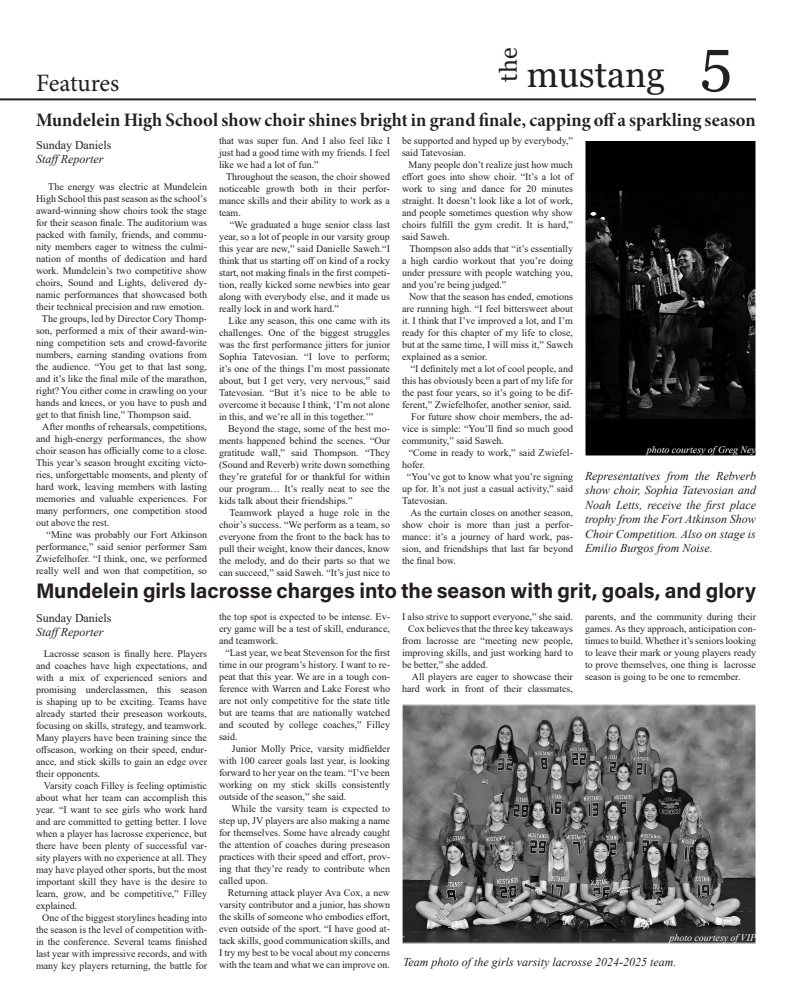
<style>
.page{position:relative;width:792px;height:1008px;background:#fff}
.page>*{position:absolute;margin:0;border:0;box-sizing:border-box;transform-origin:0 0}
.t1{font:60px "Georgia";color:#231f20}
.t2{font:36px "Georgia";color:#231f20}
.t3{font:25px "Minion Pro";letter-spacing:-.01em;color:#231f20}
.t4{font:24px "Georgia";color:#231f20}
.t5{font:21px "Acumin Variable Concept";color:#231f20}
.t6{font:19px "Minion Variable Concept";letter-spacing:.005em;color:#231f20}
.t7{font:italic 12px/14.4px "Times New Roman";color:#231f20;text-align:justify}
.t8{font:12px "Times New Roman";color:#231f20}
.t9{font:10px/12px "Times New Roman";color:#231f20;text-align:justify}
.t10{font:italic 10px "Times New Roman";color:#fff}
</style>
<div class="page">
<hr style="left:0;top:98px;width:756px;height:2px;background:#231f20">
<img style="left:587px;top:142px;width:167px;height:312px">
<div style="left:585px;top:134px;width:171px;height:322px;border:1px solid #fff"></div>
<img style="left:404px;top:707px;width:350px;height:234px">
<p class="t4" style="left:494px;top:82px;width:35px;rotate:-90deg">the</p>
<p class="t1" style="left:700px;top:24px;width:33px">5</p>
<p class="t6" style="left:36px;top:107px;width:722px">Mundelein High School show choir shines bright in grand finale, capping off a sparkling season</p>
<p class="t8" style="left:36px;top:136px;width:77px">Sunday Daniels</p>
<p class="t7" style="left:36px;top:152px;width:69px">StaffReporter</p>
<p class="t9" style="left:36px;top:180px;width:173px;text-indent:12px">The energy was electric at Mundelein High School this past season as the school’s award-winning show choirs took the stage for their season finale. The auditorium was packed with family, friends, and commu&shy;nity members eager to witness the culmi&shy;nation of months of dedication and hard work. Mundelein’s two competitive show choirs, Sound and Lights, delivered dy&shy;namic performances that showcased both their technical precision and raw emotion.</p>
<p class="t9" style="left:36px;top:312px;width:173px;text-indent:6px">The groups, led by Director Cory Thomp&shy;son, performed a mix of their award-win&shy;ning competition sets and crowd-favorite numbers, earning standing ovations from the audience. “You get to that last song, and it’s like the final mile of the marathon, right? You either come in crawling on your hands and knees, or you have to push and get to that finish line,” Thompson said.</p>
<p class="t9" style="left:36px;top:420px;width:173px;text-indent:6px">After months of rehearsals, competitions, and high-energy performances, the show choir season has officially come to a close.<br>This year’s season brought exciting victo&shy;ries, unforgettable moments, and plenty of hard work, leaving members with lasting memories and valuable experiences. For many performers, one competition stood out above the rest.</p>
<p class="t9" style="left:36px;top:528px;width:173px;text-indent:11px">“Mine was probably our Fort Atkinson performance,” said senior performer Sam Zwiefelhofer. “I think, one, we performed really well and won that competition, so</p>
<p class="t2" style="left:527px;top:52px;width:140px">mustang</p>
<p class="t3" style="left:36px;top:66px;width:85px">Features</p>
<p class="t9" style="left:402px;top:134px;width:173px">be supported and hyped up by everybody,” said Tatevosian.</p>
<p class="t9" style="left:402px;top:158px;width:173px;text-indent:7px">Many people don’t realize just how much effort goes into show choir. “It’s a lot of work to sing and dance for 20 minutes straight. It doesn’t look like a lot of work, and people sometimes question why show choirs fulfill the gym credit. It is hard,” said Saweh.</p>
<p class="t9" style="left:402px;top:242px;width:173px;text-indent:7px">Thompson also adds that “it’s essentially a high cardio workout that you’re doing under pressure with people watching you, and you’re being judged.”</p>
<p class="t9" style="left:402px;top:290px;width:173px;text-indent:7px">Now that the season has ended, emotions are running high. “I feel bittersweet about it. I think that I’ve improved a lot, and I’m ready for this chapter of my life to close, but at the same time, I will miss it,” Saweh explained as a senior.</p>
<p class="t9" style="left:402px;top:362px;width:173px;text-indent:9px">“I definitely met a lot of cool people, and this has obviously been a part of my life for the past four years, so it’s going to be dif&shy;ferent,” Zwiefelhofer, another senior, said.</p>
<p class="t9" style="left:402px;top:410px;width:173px;text-indent:9px">For future show choir members, the ad&shy;vice is simple: “You’ll find so much good community,” said Saweh.</p>
<p class="t9" style="left:402px;top:446px;width:172px;text-indent:7px">“Come in ready to work,” said Zwiefel&shy;hofer.</p>
<p class="t9" style="left:402px;top:470px;width:173px;text-indent:5px">“You’ve got to know what you’re signing up for. It’s not just a casual activity,” said Tatevosian.</p>
<p class="t9" style="left:402px;top:506px;width:173px;text-indent:8px">As the curtain closes on another season, show choir is more than just a perfor&shy;mance: it’s a journey of hard work, pas&shy;sion, and friendships that last far beyond the final bow.</p>
<p class="t9" style="left:219px;top:134px;width:173px">that was super fun. And I also feel like I just had a good time with my friends. I feel like we had a lot of fun.”</p>
<p class="t9" style="left:219px;top:170px;width:173px;text-indent:7px">Throughout the season, the choir showed noticeable growth both in their perfor&shy;mance skills and their ability to work as a team.</p>
<p class="t9" style="left:219px;top:218px;width:173px;text-indent:11px">“We graduated a huge senior class last year, so a lot of people in our varsity group this year are new,” said Danielle Saweh.“I think that us starting off on kind of a rocky start, not making finals in the first competi&shy;tion, really kicked some newbies into gear along with everybody else, and it made us really lock in and work hard.”</p>
<p class="t9" style="left:219px;top:314px;width:173px;text-indent:10px">Like any season, this one came with its challenges. One of the biggest struggles was the first performance jitters for junior Sophia Tatevosian. “I love to perform; it’s one of the things I’m most passionate about, but I get very, very nervous,” said Tatevosian. “But it’s nice to be able to overcome it because I think, ‘I’m not alone in this, and we’re all in this together.’”</p>
<p class="t9" style="left:219px;top:422px;width:173px;text-indent:9px">Beyond the stage, some of the best mo&shy;ments happened behind the scenes. “Our gratitude wall,” said Thompson. “They (Sound and Reverb) write down something they’re grateful for or thankful for within our program… It’s really neat to see the kids talk about their friendships.”</p>
<p class="t9" style="left:219px;top:506px;width:173px;text-indent:10px">Teamwork played a huge role in the choir’s success. “We perform as a team, so everyone from the front to the back has to pull their weight, know their dances, know the melody, and do their parts so that we can succeed,” said Saweh. “It’s just nice to</p>
<p class="t10" style="left:647px;top:442px;width:111px">photo courtesy of Greg Ney</p>
<p class="t7" style="left:585px;top:469px;width:173px">Representatives from the Rebverb show choir, Sophia Tatevosian and Noah Letts, receive the first place trophy from the Fort Atkinson Show Choir Competition. Also on stage is Emilio Burgos from Noise.</p>
<p class="t5" style="left:36px;top:576px;width:722px">Mundelein girls lacrosse charges into the season with grit, goals, and glory</p>
<p class="t8" style="left:36px;top:609px;width:77px">Sunday Daniels</p>
<p class="t7" style="left:36px;top:624px;width:69px">StaffReporter</p>
<p class="t9" style="left:36px;top:648px;width:173px;text-indent:8px">Lacrosse season is finally here. Players and coaches have high expectations, and with a mix of experienced seniors and promising underclassmen, this season is shaping up to be exciting. Teams have already started their preseason workouts, focusing on skills, strategy, and teamwork.<br>Many players have been training since the offseason, working on their speed, endur&shy;ance, and stick skills to gain an edge over their opponents.</p>
<p class="t9" style="left:36px;top:780px;width:173px;text-indent:8px">Varsity coach Filley is feeling optimistic about what her team can accomplish this year. “I want to see girls who work hard and are committed to getting better. I love when a player has lacrosse experience, but there have been plenty of successful var&shy;sity players with no experience at all. They may have played other sports, but the most important skill they have is the desire to learn, grow, and be competitive,” Filley explained.</p>
<p class="t9" style="left:36px;top:912px;width:173px;text-indent:6px">One of the biggest storylines heading into the season is the level of competition with&shy;in the conference. Several teams finished last year with impressive records, and with many key players returning, the battle for</p>
<p class="t9" style="left:402px;top:610px;width:173px">I also strive to support everyone,” she said.</p>
<p class="t9" style="left:402px;top:622px;width:173px;text-indent:6px">Cox believes that the three key takeaways from lacrosse are “meeting new people, improving skills, and just working hard to be better,” she added.</p>
<p class="t9" style="left:402px;top:670px;width:173px;text-align:right">All players are eager to showcase their hard work in front of their classmates,</p>
<p class="t9" style="left:219px;top:610px;width:173px">the top spot is expected to be intense. Ev&shy;ery game will be a test of skill, endurance, and teamwork.</p>
<p class="t9" style="left:219px;top:646px;width:173px;text-indent:6px">“Last year, we beat Stevenson for the first time in our program’s history. I want to re&shy;peat that this year. We are in a tough con&shy;ference with Warren and Lake Forest who are not only competitive for the state title but are teams that are nationally watched and scouted by college coaches,” Filley said.</p>
<p class="t9" style="left:219px;top:742px;width:173px;text-indent:13px">Junior Molly Price, varsity midfielder with 100 career goals last year, is looking forward to her year on the team. “I’ve been working on my stick skills consistently outside of the season,” she said.</p>
<p class="t9" style="left:219px;top:802px;width:173px;text-indent:12px">While the varsity team is expected to step up, JV players are also making a name for themselves. Some have already caught the attention of coaches during preseason practices with their speed and effort, prov&shy;ing that they’re ready to contribute when called upon.</p>
<p class="t9" style="left:219px;top:886px;width:173px;text-indent:9px">Returning attack player Ava Cox, a new varsity contributor and a junior, has shown the skills of someone who embodies effort, even outside of the sport. “I have good at&shy;tack skills, good communication skills, and I try my best to be vocal about my concerns with the team and what we can improve on.</p>
<p class="t9" style="left:585px;top:610px;width:173px">parents, and the community during their games. As they approach, anticipation con&shy;tinues to build. Whether it’s seniors looking to leave their mark or young players ready to prove themselves, one thing is lacrosse season is going to be one to remember.</p>
<p class="t10" style="left:670px;top:931px;width:88px">photo courtesy of VIP</p>
<p class="t7" style="left:403px;top:955px;width:275px">Team photo of the girls varsity lacrosse 2024-2025 team.</p>
</div>
